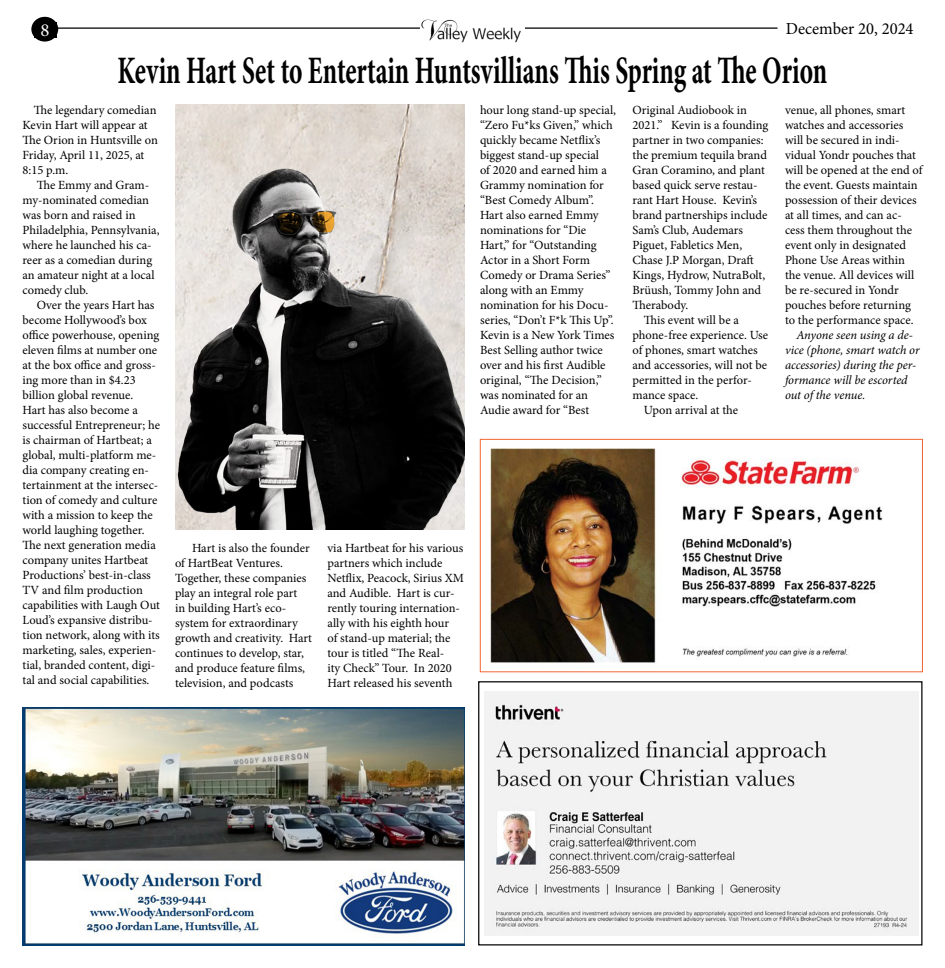
<style>
.page{position:relative;width:945px;height:968px;background:#fff}
.page>*{position:absolute;margin:0;border:0;box-sizing:border-box;transform-origin:0 0}
.t1{font:700 38.88px "Minion Pro";color:#000;scale:.66 1}
.t2{font:18.38px "Minion Pro";color:#fff}
.t3{font:16.88px "Minion Pro";color:#000}
.t4{font:12.5px/15px "Minion Pro";color:#000}
.t5{font:italic 12.5px/15px "Minion Pro";letter-spacing:-.005em;color:#000}
</style>
<div class="page">
<svg style="left:31px;top:17px;width:27px;height:25px"></svg>
<div style="left:34px;top:22px;width:22px;height:16px;background:#000"></div>
<hr style="left:54px;top:27px;width:724px;height:2px;background:#000">
<img style="left:420px;top:19px;width:104px;height:24px">
<img style="left:490px;top:448px;width:393px;height:215px">
<div style="left:480px;top:439px;width:443px;height:233px;border:1px solid #f26531"></div>
<div style="left:478px;top:681px;width:445px;height:264px;border:1px solid #000"></div>
<img style="left:485px;top:691px;width:433px;height:244px">
<img style="left:22px;top:707px;width:443px;height:238px">
<img style="left:175px;top:105px;width:290px;height:425px">
<h2 class="t2" style="left:40px;top:17px;width:11px">8</h2>
<h3 class="t3" style="left:786px;top:17px;width:129px">December 20, 2024</h3>
<h1 class="t1" style="left:118px;top:43px;width:1077px">Kevin Hart Set to Entertain Huntsvillians This Spring at The Orion</h1>
<p class="t4" style="left:22px;top:103px;width:137px;text-indent:11px">The legendary comedian<br>Kevin Hart will appear at<br>The Orion in Huntsville on<br>Friday, April 11, 2025, at<br>8:15 p.m.</p>
<p class="t4" style="left:22px;top:178px;width:139px;text-indent:14px">The Emmy and Gram&shy;my-nominated comedian was born and raised in<br>Philadelphia, Pennsylvania, where he launched his ca&shy;reer as a comedian during an amateur night at a local comedy club.</p>
<p class="t4" style="left:22px;top:298px;width:139px;text-indent:14px">Over the years Hart has become Hollywood’s box office powerhouse, opening eleven films at number one at the box office and gross&shy;ing more than in $4.23 billion global revenue.<br>Hart has also become a successful Entrepreneur; he is chairman of Hartbeat; a global, multi-platform me&shy;dia company creating en&shy;tertainment at the intersec&shy;tion of comedy and culture with a mission to keep the world laughing together.<br>The next generation media company unites Hartbeat<br>Productions’ best-in-class<br>TV and film production capabilities with Laugh Out<br>Loud’s expansive distribu&shy;tion network, along with its marketing, sales, experien&shy;tial, branded content, digi&shy;tal and social capabilities.</p>
<p class="t4" style="left:480px;top:103px;width:138px">hour long stand-up special, “Zero Fu*ks Given,” which quickly became Netflix’s biggest stand-up special<br>of 2020 and earned him a<br>Grammy nomination for “Best Comedy Album”.<br>Hart also earned Emmy nominations for “Die<br>Hart,” for “Outstanding<br>Actor in a Short Form<br>Comedy or Drama Series” along with an Emmy nomination for his Docu&shy;series, “Don’t F*k This Up”.<br>Kevin is a New York Times<br>Best Selling author twice over and his first Audible original, “The Decision,” was nominated for an<br>Audie award for “Best</p>
<p class="t4" style="left:632px;top:103px;width:116px">Original Audiobook in</p>
<p class="t4" style="left:785px;top:103px;width:139px">venue, all phones, smart watches and accessories will be secured in indi&shy;vidual Yondr pouches that will be opened at the end of the event. Guests maintain possession of their devices at all times, and can ac&shy;cess them throughout the event only in designated<br>Phone Use Areas within the venue. All devices will be re-secured in Yondr pouches before returning to the performance space.</p>
<p class="t5" style="left:785px;top:327px;width:136px;text-indent:11px">Anyone seen using a de&shy;vice (phone, smart watch or accessories) during the per&shy;formance will be escorted out of the venue.</p>
<p class="t4" style="left:632px;top:118px;width:137px">2021.” Kevin is a founding</p>
<p class="t4" style="left:632px;top:133px;width:133px">partner in two companies:</p>
<p class="t4" style="left:632px;top:148px;width:136px">the premium tequila brand</p>
<p class="t4" style="left:632px;top:163px;width:134px">Gran Coramino, and plant</p>
<p class="t4" style="left:632px;top:178px;width:127px">based quick serve restau-</p>
<p class="t4" style="left:632px;top:193px;width:126px">rant Hart House. Kevin’s</p>
<p class="t4" style="left:632px;top:208px;width:137px">brand partnerships include</p>
<p class="t4" style="left:632px;top:223px;width:112px">Sam’s Club, Audemars</p>
<p class="t4" style="left:632px;top:238px;width:111px">Piguet, Fabletics Men,</p>
<p class="t4" style="left:632px;top:253px;width:123px">Chase J.P Morgan, Draft</p>
<p class="t4" style="left:632px;top:268px;width:134px">Kings, Hydrow, NutraBolt,</p>
<p class="t4" style="left:632px;top:283px;width:130px">Brüush, Tommy John and</p>
<p class="t4" style="left:632px;top:298px;width:57px">Therabody.</p>
<p class="t4" style="left:644px;top:313px;width:97px">This event will be a</p>
<p class="t4" style="left:632px;top:328px;width:137px">phone-free experience. Use</p>
<p class="t4" style="left:632px;top:343px;width:127px">of phones, smart watches</p>
<p class="t4" style="left:632px;top:358px;width:136px">and accessories, will not be</p>
<p class="t4" style="left:632px;top:373px;width:121px">permitted in the perfor-</p>
<p class="t4" style="left:632px;top:388px;width:67px">mance space.</p>
<p class="t4" style="left:644px;top:403px;width:96px">Upon arrival at the</p>
<p class="t4" style="left:175px;top:540px;width:139px;text-indent:17px">Hart is also the founder of HartBeat Ventures.<br>Together, these companies play an integral role part<br>in building Hart’s eco&shy;system for extraordinary growth and creativity. Hart continues to develop, star, and produce feature films, television, and podcasts</p>
<p class="t4" style="left:328px;top:540px;width:138px">via Hartbeat for his various partners which include<br>Netflix, Peacock, Sirius XM and Audible. Hart is cur&shy;rently touring internation&shy;ally with his eighth hour<br>of stand-up material; the tour is titled “The Real-<br>ity Check” Tour. In 2020<br>Hart released his seventh</p>
</div>
